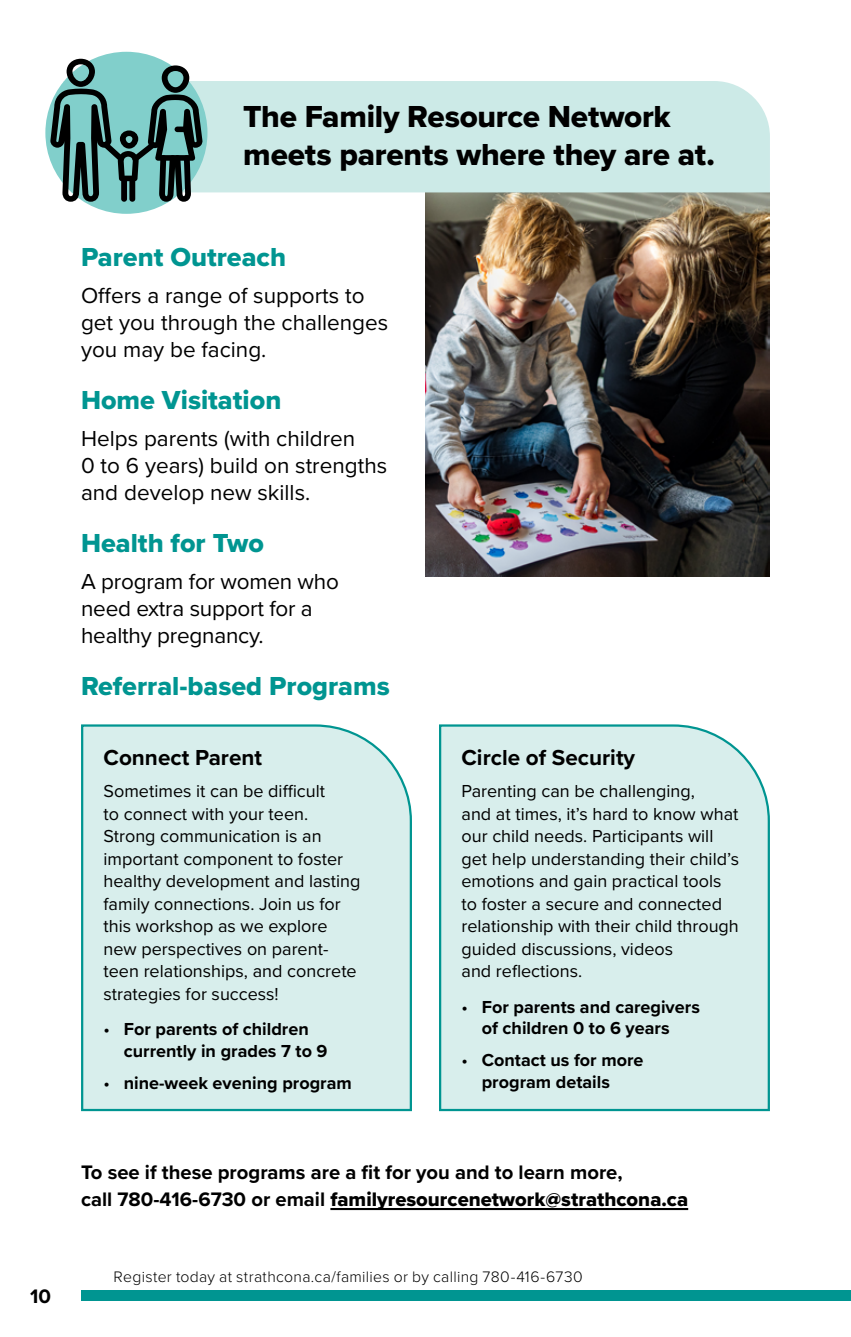
<style>
.page{position:relative;width:851px;height:1337px;background:#fff}
.page>*{position:absolute;margin:0;border:0;box-sizing:border-box;transform-origin:0 0}
.FRN-DS_Ad-Title{font:31.5px/37.8px "Proxima Nova Extrabld";letter-spacing:-.005em;color:#000}
.FRN-DS_AD_H1{font:27px "Proxima Nova Extrabld";color:#009591}
.FRN-DS_AD_-Body{font:22.5px/27px "Proxima Nova";color:#000}
.FRN-DS_AD_-Body-2{font:700 22.5px "Proxima Nova";color:#000}
.FRN-DS_AD_-Body-3{font:700 20.25px/27px "Proxima Nova";color:#000}
.Body{font:18px/22.5px "Proxima Nova";color:#000}
.t1{font:700 18px/21.6px "Proxima Nova";color:#000}
.t2{font:300 15.75px "Proxima Nova";letter-spacing:.02em;color:#000}
.s1{font-weight:500}
.s2{font-family:"Proxima Nova Extrabld";font-weight:400}
</style>
<div class="page">
<div style="left:81px;top:1290px;width:769px;height:10px;background:#009591"></div>
<img style="left:425px;top:193px;width:345px;height:384px">
<div style="left:203px;top:81px;width:567px;height:111px;background:#cceae7"></div>
<div style="left:45px;top:52px;width:162px;height:162px;background:#81cfcb;border-radius:50%"></div>
<svg style="left:50px;top:59px;width:153px;height:143px"></svg>
<hr style="left:330px;top:1208px;width:358px;height:2px;background:#000">
<div style="left:439px;top:724px;width:331px;height:388px;background:#d8eeec"></div>
<div style="left:81px;top:724px;width:331px;height:388px;background:#d8eeec"></div>
<p class="FRN-DS_AD_-Body-3" style="left:30px;top:1282px;width:22px">10</p>
<p class="FRN-DS_Ad-Title" style="left:243px;top:97px;width:473px">The Family Resource Network meets parents where they are at.</p>
<p class="FRN-DS_AD_H1" style="left:81px;top:237px;width:206px">Parent Outreach</p>
<p class="FRN-DS_AD_-Body" style="left:81px;top:281px;width:309px">Offers a range of supports to get you through the challenges you may be facing.</p>
<p class="FRN-DS_AD_H1" style="left:81px;top:380px;width:202px">Home Visitation</p>
<p class="FRN-DS_AD_-Body" style="left:81px;top:424px;width:308px">Helps parents (with children<br>0 to 6 years) build on strengths and develop new skills.</p>
<p class="FRN-DS_AD_H1" style="left:81px;top:523px;width:184px">Health for Two</p>
<p class="FRN-DS_AD_-Body" style="left:81px;top:567px;width:259px">A program for women who need extra support for a healthy pregnancy.</p>
<p class="FRN-DS_AD_H1" style="left:81px;top:666px;width:310px">Referral-based Programs</p>
<p class="FRN-DS_AD_-Body-2" style="left:104px;top:740px;width:160px">Connect Parent</p>
<p class="Body" style="left:104px;top:779px;width:258px">Sometimes it can be difficult<br>to connect with your teen.<br>Strong communication is an important component to foster healthy development and lasting family connections. Join us for this workshop as we explore new perspectives on parent&shy;teen relationships, and concrete strategies for success!</p>
<p class="t1" style="left:124px;top:1018px;width:205px;text-indent:-20px"><span class="s1">•</span> For parents of children currently in grades 7 to 9</p>
<p class="t1" style="left:104px;top:1071px;width:250px"><span class="s1">•</span> nine-week evening program</p>
<p class="FRN-DS_AD_-Body-2" style="left:461px;top:740px;width:175px">Circle of Security</p>
<p class="Body" style="left:461px;top:779px;width:279px">Parenting can be challenging,<br>and at times, it’s hard to know what our child needs. Participants will get help understanding their child’s emotions and gain practical tools to foster a secure and connected relationship with their child through guided discussions, videos<br>and reflections.</p>
<p class="t1" style="left:461px;top:995px;width:240px;text-align:center"><span class="s1">•</span> For parents and caregivers of children 0 to 6 years</p>
<p class="t1" style="left:482px;top:1049px;width:163px;text-indent:-20px"><span class="s1">•</span> Contact us for more program details</p>
<p class="FRN-DS_AD_-Body-3" style="left:81px;top:1158px;width:608px">To see if these programs are a fit for you and to learn more,<br>call 780-416-6730 or email <span class="s2">familyresourcenetwork@strathcona.ca</span></p>
<p class="t2" style="left:114px;top:1265px;width:470px">Register today at strathcona.ca/families or by calling 780-416-6730</p>
</div>
